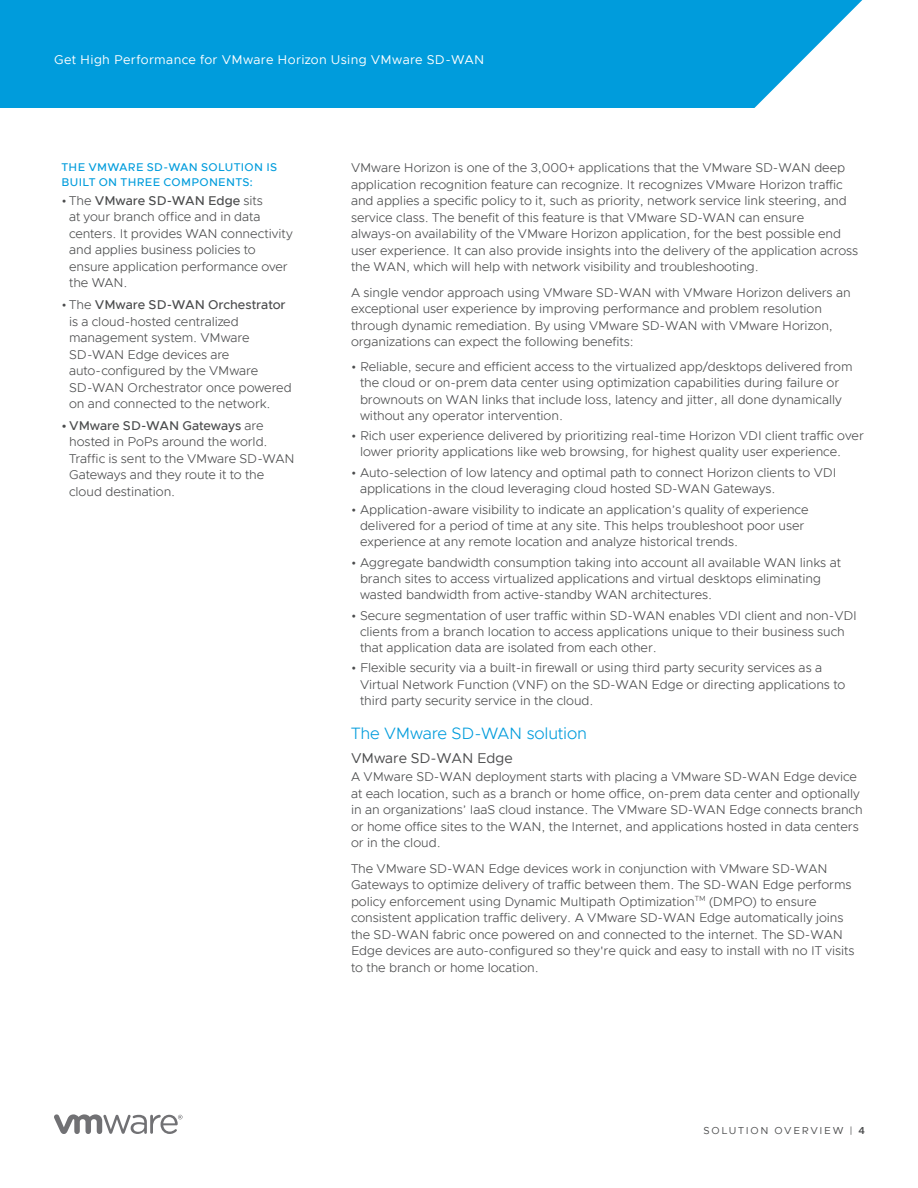
<style>
.page{position:relative;width:918px;height:1188px;background:#fff}
.page>*{position:absolute;margin:0;border:0;box-sizing:border-box;transform-origin:0 0}
._4a__SUBHEAD_1{font:300 16.5px "Metropolis";letter-spacing:-.01em;color:#009cdc}
._4a__SUBHEAD_2{font:14.25px "Metropolis";letter-spacing:-.005em;color:#4b4c4d}
._3a__BODY_TEXT{font:300 12.75px/16.5px "Metropolis";letter-spacing:-.005em;color:#4b4c4d}
.t1{font:12.75px "Metropolis";letter-spacing:.025em;color:#fff}
._5a__SIDEBAR_HEADER{font:500 11.25px/15px "Metropolis";letter-spacing:.03em;color:#009cdc}
.t2{font:10.2px "Metropolis";letter-spacing:.165em;color:#4b4c4d}
.s1{font-weight:500}
.s2{font-weight:600}
</style>
<div class="page">
<svg style="left:54px;top:1114px;width:129px;height:20px"></svg>
<div style="left:0;top:0;width:863px;height:108px;background:#009cdc"></div>
<p class="t1" style="left:54px;top:52px;width:432px">Get High Performance for VMware Horizon Using VMware SD-WAN</p>
<p class="_5a__SIDEBAR_HEADER" style="left:62px;top:160px;width:217px">THE VMWARE SD-WAN SOLUTION IS<br>BUILT ON THREE COMPONENTS:</p>
<p class="_3a__BODY_TEXT" style="left:69px;top:192px;width:225px;text-indent:-8px">• The <span class="s1">VMware SD-WAN Edge</span> sits<br>at your branch office and in data centers. It provides WAN connectivity and applies business policies to ensure application performance over the WAN.</p>
<p class="_3a__BODY_TEXT" style="left:69px;top:296px;width:224px;text-indent:-8px">• The <span class="s1">VMware SD-WAN Orchestrator </span>is a cloud-hosted centralized management system. VMware<br>SD-WAN Edge devices are auto-configured by the VMware<br>SD-WAN Orchestrator once powered on and connected to the network.</p>
<p class="_3a__BODY_TEXT" style="left:69px;top:417px;width:227px;text-indent:-8px"><span class="s1">• VMware SD-WAN Gateways</span> are hosted in PoPs around the world.<br>Traffic is sent to the VMware SD-WAN<br>Gateways and they route it to the cloud destination.</p>
<p class="_3a__BODY_TEXT" style="left:351px;top:159px;width:509px">VMware Horizon is one of the 3,000+ applications that the VMware SD-WAN deep application recognition feature can recognize. It recognizes VMware Horizon traffic and applies a specific policy to it, such as priority, network service link steering, and service class. The benefit of this feature is that VMware SD-WAN can ensure always-on availability of the VMware Horizon application, for the best possible end user experience. It can also provide insights into the delivery of the application across the WAN, which will help with network visibility and troubleshooting.</p>
<p class="_3a__BODY_TEXT" style="left:351px;top:284px;width:501px">A single vendor approach using VMware SD-WAN with VMware Horizon delivers an exceptional user experience by improving performance and problem resolution through dynamic remediation. By using VMware SD-WAN with VMware Horizon, organizations can expect the following benefits:</p>
<p class="_3a__BODY_TEXT" style="left:360px;top:359px;width:494px;text-indent:-9px">• Reliable, secure and efficient access to the virtualized app/desktops delivered from the cloud or on-prem data center using optimization capabilities during failure or brownouts on WAN links that include loss, latency and jitter, all done dynamically without any operator intervention.</p>
<p class="_3a__BODY_TEXT" style="left:360px;top:428px;width:505px;text-indent:-9px">• Rich user experience delivered by prioritizing real-time Horizon VDI client traffic over lower priority applications like web browsing, for highest quality user experience.</p>
<p class="_3a__BODY_TEXT" style="left:360px;top:464px;width:478px;text-indent:-9px">• Auto-selection of low latency and optimal path to connect Horizon clients to VDI applications in the cloud leveraging cloud hosted SD-WAN Gateways.</p>
<p class="_3a__BODY_TEXT" style="left:360px;top:501px;width:450px;text-indent:-9px">• Application-aware visibility to indicate an application’s quality of experience delivered for a period of time at any site. This helps troubleshoot poor user experience at any remote location and analyze historical trends.</p>
<p class="_3a__BODY_TEXT" style="left:360px;top:554px;width:483px;text-indent:-9px">• Aggregate bandwidth consumption taking into account all available WAN links at branch sites to access virtualized applications and virtual desktops eliminating wasted bandwidth from active-standby WAN architectures.</p>
<p class="_3a__BODY_TEXT" style="left:360px;top:607px;width:498px;text-indent:-9px">• Secure segmentation of user traffic within SD-WAN enables VDI client and non-VDI clients from a branch location to access applications unique to their business such that application data are isolated from each other.</p>
<p class="_3a__BODY_TEXT" style="left:360px;top:660px;width:487px;text-indent:-9px">• Flexible security via a built-in firewall or using third party security services as a<br>Virtual Network Function (VNF) on the SD-WAN Edge or directing applications to third party security service in the cloud.</p>
<p class="_4a__SUBHEAD_1" style="left:351px;top:723px;width:238px">The VMware SD-WAN solution</p>
<p class="_4a__SUBHEAD_2" style="left:351px;top:749px;width:163px">VMware SD-WAN Edge</p>
<p class="_3a__BODY_TEXT" style="left:351px;top:769px;width:513px">A VMware SD-WAN deployment starts with placing a VMware SD-WAN Edge device at each location, such as a branch or home office, on-prem data center and optionally in an organizations’ IaaS cloud instance. The VMware SD-WAN Edge connects branch or home office sites to the WAN, the Internet, and applications hosted in data centers or in the cloud.</p>
<p class="_3a__BODY_TEXT" style="left:351px;top:860px;width:505px">The VMware SD-WAN Edge devices work in conjunction with VMware SD-WAN Gateways to optimize delivery of traffic between them. The SD-WAN Edge performs policy enforcement using Dynamic Multipath Optimization<sup>TM</sup> (DMPO) to ensure consistent application traffic delivery. A VMware SD-WAN Edge automatically joins the SD-WAN fabric once powered on and connected to the internet. The SD-WAN Edge devices are auto-configured so they're quick and easy to install with no IT visits to the branch or home location.</p>
<p class="t2" style="left:703px;top:1124px;width:163px">SOLUTION OVERVIEW | <span class="s2">4</span></p>
</div>
